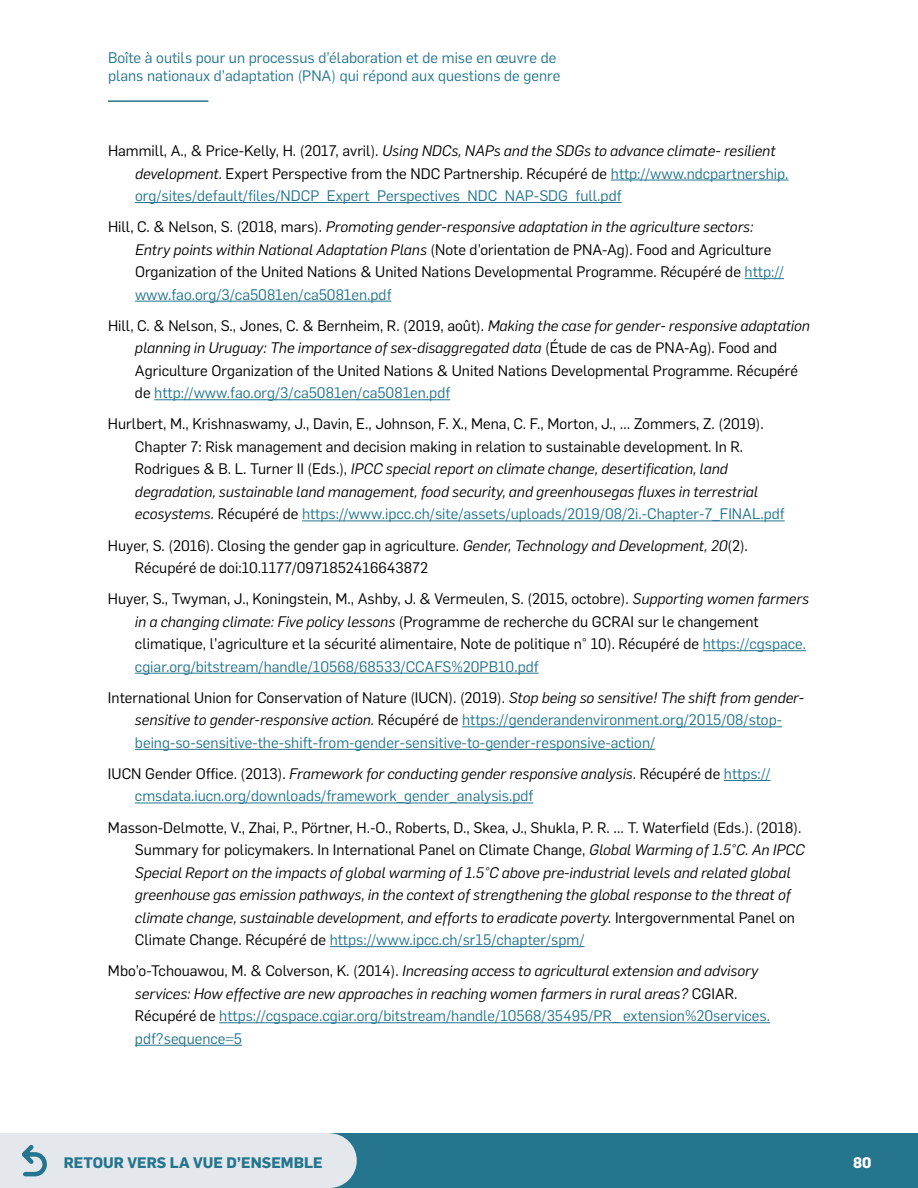
<style>
.page{position:relative;width:918px;height:1188px;background:#fff}
.page>*{position:absolute;margin:0;border:0;box-sizing:border-box;transform-origin:0 0}
.t1{font:15px/22.5px "Flama";color:#000}
.t2{font:italic 15px/22.5px "Flama";color:#000}
.t3{font:15px/22.5px "Flama";color:#25758e}
.t4{font:700 15px "Flama";color:#25758e}
.t5{font:700 15px "Flama";color:#fff}
.s1{color:#000}
.s2{font-style:italic;color:#000}
.s3{font-style:italic}
.s4{color:#25758e}
.s5{font-style:normal}
.s6{font-style:normal;color:#25758e}
</style>
<div class="page">
<div style="left:0;top:1133px;width:918px;height:55px;background:#25758e"></div>
<hr style="left:108px;top:100px;width:100px;height:2px;background:#25758e">
<div style="left:302px;top:1133px;width:55px;height:55px;background:#e4e8ec;border-radius:50%"></div>
<div style="left:0;top:1133px;width:329px;height:55px;background:#e4e8ec"></div>
<svg style="left:21px;top:1145px;width:26px;height:32px"></svg>
<hr style="left:611px;top:180px;width:178px;height:1px;background:#25758e">
<hr style="left:135px;top:202px;width:487px;height:1px;background:#25758e">
<hr style="left:745px;top:278px;width:39px;height:1px;background:#25758e">
<hr style="left:135px;top:301px;width:257px;height:1px;background:#25758e">
<hr style="left:154px;top:399px;width:296px;height:1px;background:#25758e">
<hr style="left:302px;top:521px;width:483px;height:1px;background:#25758e">
<hr style="left:703px;top:650px;width:103px;height:1px;background:#25758e">
<hr style="left:135px;top:673px;width:404px;height:1px;background:#25758e">
<hr style="left:462px;top:726px;width:320px;height:1px;background:#25758e">
<hr style="left:135px;top:749px;width:520px;height:1px;background:#25758e">
<hr style="left:724px;top:780px;width:47px;height:1px;background:#25758e">
<hr style="left:135px;top:803px;width:398px;height:1px;background:#25758e">
<hr style="left:330px;top:946px;width:255px;height:1px;background:#25758e">
<hr style="left:219px;top:1022px;width:551px;height:1px;background:#25758e">
<hr style="left:135px;top:1045px;width:107px;height:1px;background:#25758e">
<p class="t3" style="left:108px;top:48px;width:454px;line-height:18px">Boîte à outils pour un processus d’élaboration et de mise en œuvre de plans nationaux d’adaptation (PNA) qui répond aux questions de genre</p>
<p class="t3" style="left:135px;top:138px;width:655px;text-indent:-27px"><span class="s1">Hammill, A., &amp; Price-Kelly, H. (2017, avril).</span> <span class="s2">Using NDCs, NAPs and the SDGs to advance climate- resilient development.</span> <span class="s1">Expert Perspective from the NDC Partnership. Récupéré de</span> http://www.ndcpartnership. org/sites/default/files/NDCP_Expert_Perspectives_NDC_NAP-SDG_full.pdf</p>
<p class="t1" style="left:135px;top:215px;width:651px;text-indent:-27px">Hill, C. &amp; Nelson, S. (2018, mars). <span class="s3">Promoting gender-responsive adaptation in the agriculture sectors:<br>Entry points within National Adaptation Plans</span> (Note d’orientation de PNA-Ag). Food and Agriculture Organization of the United Nations &amp; United Nations Developmental Programme. Récupéré de <span class="s4">http:// www.fao.org/3/ca5081en/ca5081en.pdf</span></p>
<p class="t1" style="left:135px;top:313px;width:677px;text-indent:-27px">Hill, C. &amp; Nelson, S., Jones, C. &amp; Bernheim, R. (2019, août). <span class="s3">Making the case for gender- responsive adaptation planning in Uruguay: The importance of sex-disaggregated data</span> (Étude de cas de PNA-Ag). Food and Agriculture Organization of the United Nations &amp; United Nations Developmental Programme. Récupéré de <span class="s4">http://www.fao.org/3/ca5081en/ca5081en.pdf</span></p>
<p class="t1" style="left:135px;top:412px;width:651px;text-indent:-27px">Hurlbert, M., Krishnaswamy, J., Davin, E., Johnson, F. X., Mena, C. F., Morton, J., … Zommers, Z. (2019).<br>Chapter 7: Risk management and decision making in relation to sustainable development. In R.<br>Rodrigues &amp; B. L. Turner II (Eds.), <span class="s3">IPCC special report on climate change, desertification, land degradation, sustainable land management, food security, and greenhousegas fluxes in terrestrial ecosystems.</span> Récupéré de <span class="s4">https://www.ipcc.ch/site/assets/uploads/2019/08/2i.-Chapter-7_FINAL.pdf</span></p>
<p class="t1" style="left:135px;top:533px;width:614px;text-indent:-27px">Huyer, S. (2016). Closing the gender gap in agriculture. <span class="s3">Gender, Technology and Development, 20</span>(2).<br>Récupéré de doi:10.1177/0971852416643872</p>
<p class="t1" style="left:135px;top:587px;width:675px;text-indent:-27px">Huyer, S., Twyman, J., Koningstein, M., Ashby, J. &amp; Vermeulen, S. (2015, octobre). <span class="s3">Supporting women farmers in a changing climate: Five policy lessons</span> (Programme de recherche du GCRAI sur le changement climatique, l’agriculture et la sécurité alimentaire, Note de politique n° 10). Récupéré de <span class="s4">https://cgspace. cgiar.org/bitstream/handle/10568/68533/CCAFS%20PB10.pdf</span></p>
<p class="t3" style="left:135px;top:685px;width:671px;text-indent:-27px"><span class="s1">International Union for Conservation of Nature (IUCN). (2019).</span> <span class="s2">Stop being so sensitive! The shift from gender&shy;sensitive to gender-responsive action.</span> <span class="s1">Récupéré de</span> https://genderandenvironment.org/2015/08/stop&shy;being-so-sensitive-the-shift-from-gender-sensitive-to-gender-responsive-action/</p>
<p class="t3" style="left:135px;top:761px;width:637px;text-indent:-27px"><span class="s1">IUCN Gender Office. (2013).</span> <span class="s2">Framework for conducting gender responsive analysis</span><span class="s1">. Récupéré de</span> https:// cmsdata.iucn.org/downloads/framework_gender_analysis.pdf</p>
<p class="t2" style="left:135px;top:815px;width:671px;text-indent:-27px"><span class="s5">Masson-Delmotte, V., Zhai, P., Pörtner, H.-O., Roberts, D., Skea, J., Shukla, P. R. … T. Waterfield (Eds.). (2018).<br>Summary for policymakers. In International Panel on Climate Change,</span> Global Warming of 1.5°C. An IPCC Special Report on the impacts of global warming of 1.5°C above pre-industrial levels and related global greenhouse gas emission pathways, in the context of strengthening the global response to the threat of climate change, sustainable development, and efforts to eradicate poverty. <span class="s5">Intergovernmental Panel on Climate Change. Récupéré de</span> <span class="s6">https://www.ipcc.ch/sr15/chapter/spm/</span></p>
<p class="t2" style="left:135px;top:959px;width:637px;text-indent:-27px"><span class="s5">Mbo’o-Tchouawou, M. &amp; Colverson, K. (2014).</span> Increasing access to agricultural extension and advisory services: How effective are new approaches in reaching women farmers in rural areas? <span class="s5">CGIAR.<br>Récupéré de</span> <span class="s6">https://cgspace.cgiar.org/bitstream/handle/10568/35495/PR_ extension%20services. pdf?sequence=5</span></p>
<p class="t4" style="left:64px;top:1152px;width:260px">RETOUR VERS LA VUE D’ENSEMBLE</p>
<p class="t5" style="left:853px;top:1152px;width:20px">80</p>
</div>
